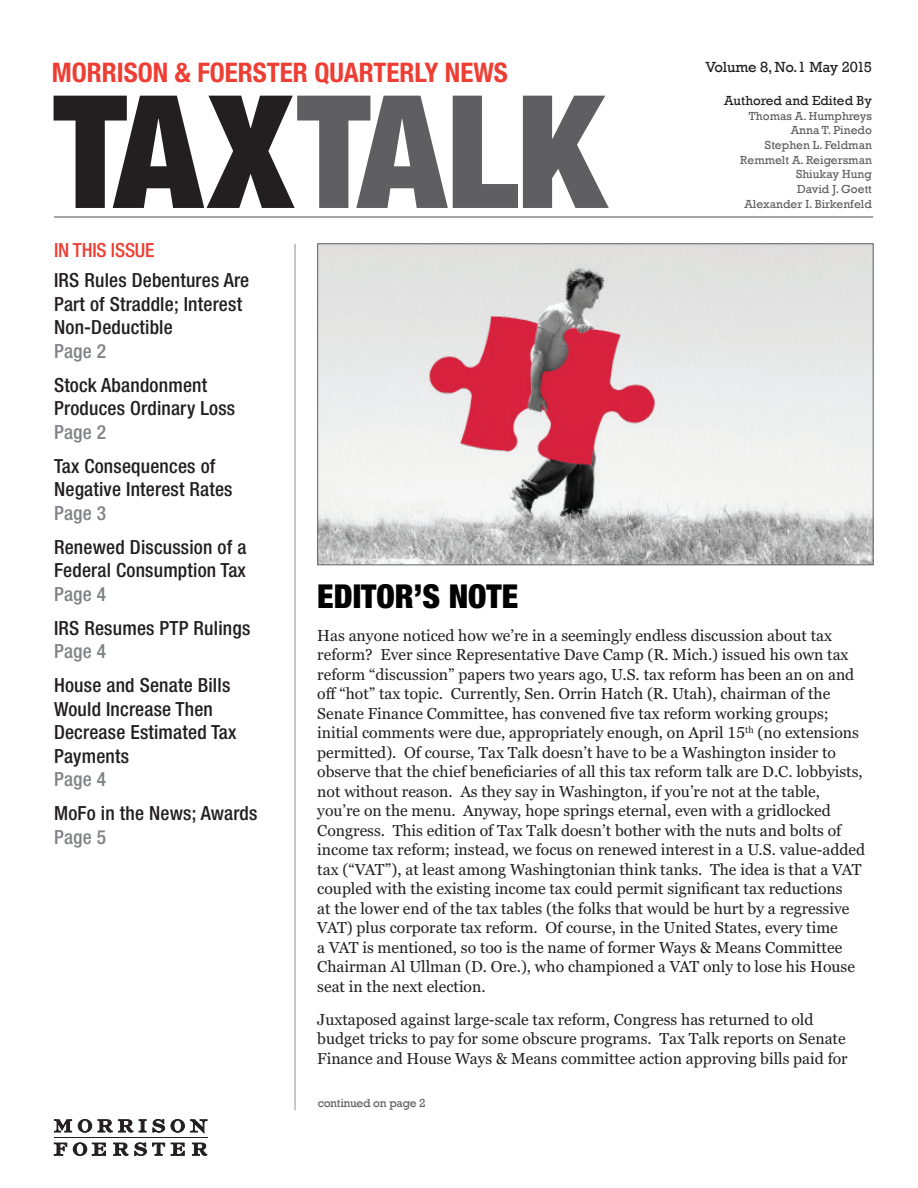
<style>
.page{position:relative;width:918px;height:1188px;background:#fff}
.page>*{position:absolute;margin:0;border:0;box-sizing:border-box;transform-origin:0 0}
.t1{font:900 condensed 157.35px "Helvetica Neue LT Std";letter-spacing:-.005em;color:#5f5f62}
.t2{font:900 condensed 33px "Helvetica Neue LT Std";color:#000001}
.t3{font:700 condensed 27px "Helvetica Neue LT Std";color:#ee3e34}
.t4{font:500 condensed 19.5px/23.4px "Helvetica Neue LT Std";letter-spacing:.01em;color:#231f20}
.t5{font:500 condensed 19.5px "Helvetica Neue LT Std";letter-spacing:.01em;color:#808285}
.t6{font:500 condensed 19.5px "Helvetica Neue LT Std";letter-spacing:-.01em;color:#ee3e34}
.t7{font:15.75px/19.5px "Georgia Pro";color:#231f20}
.t8{font:15px "Rockwell";letter-spacing:-.01em;color:#231f20}
.t9{font:13.5px "Rockwell";color:#231f20}
.t10{font:12px/14.7px "Rockwell";color:#5f5f62;text-align:right}
.t11{font:12px "Rockwell";letter-spacing:-.02em;color:#5f5f62}
.s1{color:#231f20}
</style>
<div class="page">
<hr style="left:54px;top:1137px;width:153px;height:1px;background:#231f20">
<svg style="left:54px;top:1119px;width:18px;height:13px"></svg>
<svg style="left:78px;top:1119px;width:14px;height:14px"></svg>
<svg style="left:98px;top:1119px;width:35px;height:13px"></svg>
<svg style="left:139px;top:1119px;width:7px;height:13px"></svg>
<svg style="left:153px;top:1119px;width:12px;height:14px"></svg>
<svg style="left:171px;top:1119px;width:36px;height:14px"></svg>
<svg style="left:54px;top:1143px;width:13px;height:13px"></svg>
<svg style="left:73px;top:1143px;width:33px;height:13px"></svg>
<svg style="left:113px;top:1143px;width:15px;height:13px"></svg>
<svg style="left:134px;top:1143px;width:31px;height:13px"></svg>
<svg style="left:171px;top:1143px;width:14px;height:13px"></svg>
<svg style="left:192px;top:1143px;width:15px;height:13px"></svg>
<img style="left:319px;top:245px;width:553px;height:318px">
<hr style="left:294px;top:244px;width:2px;height:866px;background:#b5b6b7">
<hr style="left:54px;top:216px;width:819px;height:2px;background:#5f5f62">
<h3 class="t3" style="left:52px;top:56px;width:458px">MORRISON &amp; FOERSTER QUARTERLY NEWS</h3>
<h1 class="t1" style="left:54px;top:55px;width:552px"><span class="s1">TAX</span>TALK</h1>
<p class="t8" style="left:706px;top:58px;width:168px">Volume 8, No.1 May 2015</p>
<p class="t9" style="left:724px;top:93px;width:149px">Authored and Edited By</p>
<p class="t10" style="left:740px;top:108px;width:133px">Thomas A. Humphreys<br>Anna T. Pinedo<br>Stephen L. Feldman<br>Remmelt A. Reigersman<br>Shiukay Hung<br>David J. Goett<br>Alexander I. Birkenfeld</p>
<p class="t6" style="left:54px;top:239px;width:102px">IN THIS ISSUE</p>
<p class="t4" style="left:54px;top:269px;width:197px">IRS Rules Debentures Are<br>Part of Straddle; Interest<br>Non-Deductible</p>
<p class="t5" style="left:54px;top:339px;width:54px">Page 2</p>
<p class="t4" style="left:54px;top:373px;width:183px">Stock Abandonment<br>Produces Ordinary Loss</p>
<p class="t5" style="left:54px;top:420px;width:54px">Page 2</p>
<p class="t4" style="left:54px;top:454px;width:180px">Tax Consequences of<br>Negative Interest Rates</p>
<p class="t5" style="left:54px;top:501px;width:54px">Page 3</p>
<p class="t4" style="left:54px;top:535px;width:194px">Renewed Discussion of a<br>Federal Consumption Tax</p>
<p class="t5" style="left:54px;top:582px;width:54px">Page 4</p>
<p class="t4" style="left:54px;top:616px;width:198px">IRS Resumes PTP Rulings</p>
<p class="t5" style="left:54px;top:640px;width:54px">Page 4</p>
<p class="t4" style="left:54px;top:674px;width:184px">House and Senate Bills<br>Would Increase Then<br>Decrease Estimated Tax<br>Payments</p>
<p class="t5" style="left:54px;top:768px;width:54px">Page 4</p>
<p class="t4" style="left:54px;top:801px;width:205px">MoFo in the News; Awards</p>
<p class="t5" style="left:54px;top:825px;width:54px">Page 5</p>
<h2 class="t2" style="left:317px;top:576px;width:203px">EDITOR’S NOTE</h2>
<p class="t7" style="left:317px;top:626px;width:549px">Has anyone noticed how we’re in a seemingly endless discussion about tax reform? Ever since Representative Dave Camp (R. Mich.) issued his own tax reform “discussion” papers two years ago, U.S. tax reform has been an on and off “hot” tax topic. Currently, Sen. Orrin Hatch (R. Utah), chairman of the Senate Finance Committee, has convened five tax reform working groups; initial comments were due, appropriately enough, on April 15<sup>th</sup> (no extensions permitted). Of course, Tax Talk doesn’t have to be a Washington insider to observe that the chief beneficiaries of all this tax reform talk are D.C. lobbyists, not without reason. As they say in Washington, if you’re not at the table, you’re on the menu. Anyway, hope springs eternal, even with a gridlocked Congress. This edition of Tax Talk doesn’t bother with the nuts and bolts of income tax reform; instead, we focus on renewed interest in a U.S. value-added tax (“VAT”), at least among Washingtonian think tanks. The idea is that a VAT coupled with the existing income tax could permit significant tax reductions<br>at the lower end of the tax tables (the folks that would be hurt by a regressive VAT) plus corporate tax reform. Of course, in the United States, every time<br>a VAT is mentioned, so too is the name of former Ways &amp; Means Committee Chairman Al Ullman (D. Ore.), who championed a VAT only to lose his House seat in the next election.</p>
<p class="t7" style="left:317px;top:1010px;width:532px">Juxtaposed against large-scale tax reform, Congress has returned to old budget tricks to pay for some obscure programs. Tax Talk reports on Senate<br>Finance and House Ways &amp; Means committee action approving bills paid for</p>
<p class="t11" style="left:318px;top:1096px;width:109px">continued on page 2</p>
</div>
